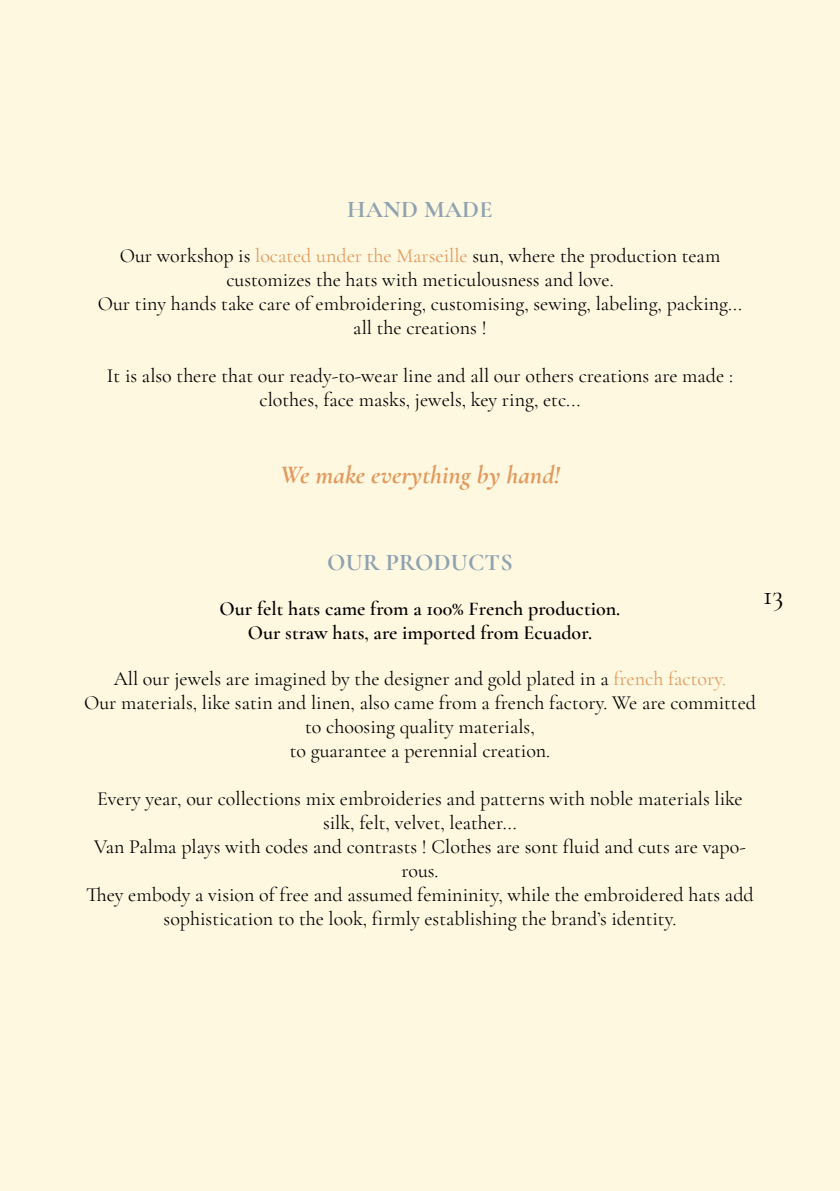
<style>
.page{position:relative;width:840px;height:1191px;background:#fff}
.page>*{position:absolute;margin:0;border:0;box-sizing:border-box;transform-origin:0 0}
.t1{font:28px "Cormorant Garamond";color:#000}
.t2{font:italic 700 26px "Cormorant Garamond";color:#e2995c}
.t3{font:700 24px "Cormorant Garamond";letter-spacing:.01em;color:#8fa2b0}
.t4{font:20px/24px "Cormorant Garamond";color:#000;text-align:center}
.t5{font:600 20px/24px "Cormorant Garamond";color:#000;text-align:center}
.s1{color:#e2995c}
</style>
<div class="page">
<div style="left:0;top:0;width:839px;height:1191px;background:#fef8e1"></div>
<p class="t3" style="left:347px;top:194px;width:147px">HAND MADE</p>
<p class="t4" style="left:98px;top:244px;width:645px">Our workshop is <span class="s1">located under the Marseille</span> sun, where the production team customizes the hats with meticulousness and love.<br>Our tiny hands take care of embroidering, customising, sewing, labeling, packing... all the creations !</p>
<p class="t4" style="left:107px;top:364px;width:627px">It is also there that our ready-to-wear line and all our others creations are made : clothes, face masks, jewels, key ring, etc...</p>
<h2 class="t2" style="left:280px;top:459px;width:281px">We make everything by hand!</h2>
<p class="t3" style="left:327px;top:547px;width:187px">OUR PRODUCTS</p>
<p class="t5" style="left:219px;top:597px;width:402px">Our felt hats came from a 100% French production.<br>Our straw hats, are imported from Ecuador.</p>
<p class="t4" style="left:84px;top:666px;width:673px">All our jewels are imagined by the designer and gold plated in a <span class="s1">french factory.<br></span>Our materials, like satin and linen, also came from a french factory. We are committed to choosing quality materials,<br>to guarantee a perennial creation.</p>
<p class="t4" style="left:86px;top:786px;width:668px">Every year, our collections mix embroideries and patterns with noble materials like silk, felt, velvet, leather...<br>Van Palma plays with codes and contrasts ! Clothes are sont fluid and cuts are vapo&shy;rous.<br>They embody a vision of free and assumed femininity, while the embroidered hats add sophistication to the look, firmly establishing the brand’s identity.</p>
<h1 class="t1" style="left:762px;top:578px;width:22px">13</h1>
</div>
